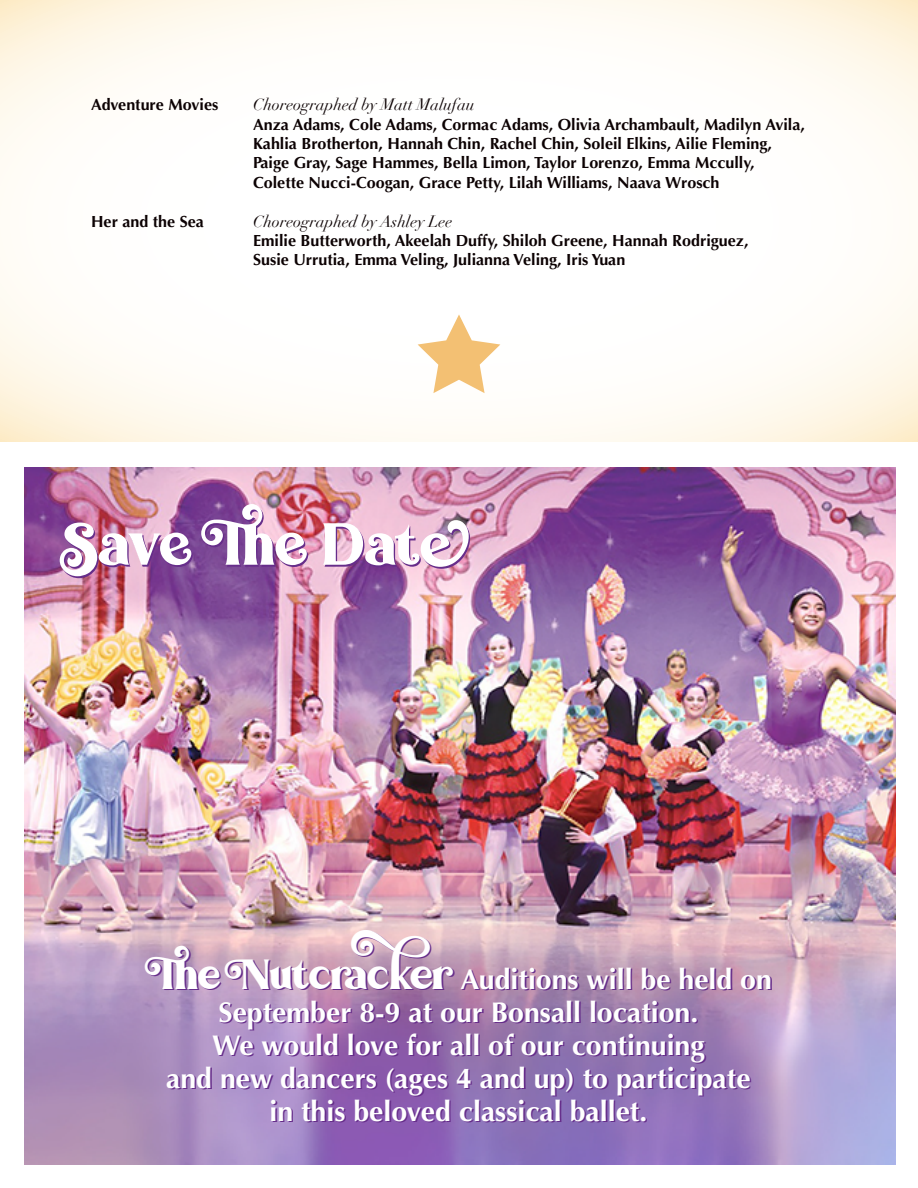
<style>
.page{position:relative;width:918px;height:1188px;background:#fff}
.page>*{position:absolute;margin:0;border:0;box-sizing:border-box;transform-origin:0 0}
.t1{font:58.05px "Bilderberg";color:#fff}
.t2{font:700 28.5px/33px "Optima";color:#fff;text-align:center}
.t3{font:700 16.2px/19.4px "Optima";color:#0c0203}
.t4{font:italic 16.2px "Didot";color:#0c0203}
.s1{font-family:"Bilderberg";font-weight:400;font-size:42px}
</style>
<div class="page">
<img style="left:24px;top:467px;width:872px;height:698px">
<svg style="left:0;top:0;width:918px;height:442px"></svg>
<svg style="left:418px;top:314px;width:82px;height:79px"></svg>
<p class="t3" style="left:91px;top:95px;width:129px">Adventure Movies</p>
<p class="t4" style="left:253px;top:95px;width:223px">Choreographed by Matt Malufau</p>
<p class="t3" style="left:253px;top:115px;width:553px">Anza Adams, Cole Adams, Cormac Adams, Olivia Archambault, Madilyn Avila, Kahlia Brotherton, Hannah Chin, Rachel Chin, Soleil Elkins, Ailie Fleming, Paige Gray, Sage Hammes, Bella Limon, Taylor Lorenzo, Emma Mccully, Colette Nucci-Coogan, Grace Petty, Lilah Williams, Naava Wrosch</p>
<p class="t3" style="left:91px;top:212px;width:114px">Her and the Sea</p>
<p class="t4" style="left:253px;top:211px;width:201px">Choreographed by Ashley Lee</p>
<p class="t3" style="left:253px;top:231px;width:497px">Emilie Butterworth, Akeelah Duffy, Shiloh Greene, Hannah Rodriguez,<br>Susie Urrutia, Emma Veling, Julianna Veling, Iris Yuan</p>
<h1 class="t1" style="left:59px;top:511px;width:412px">Save The Date</h1>
<h2 class="t2" style="left:145px;top:963px;width:629px"><span class="s1">The Nutcracker</span> Auditions will be held on September 8-9 at our Bonsall location.<br>We would love for all of our continuing<br>and new dancers (ages 4 and up) to participate<br>in this beloved classical ballet.</h2>
</div>
